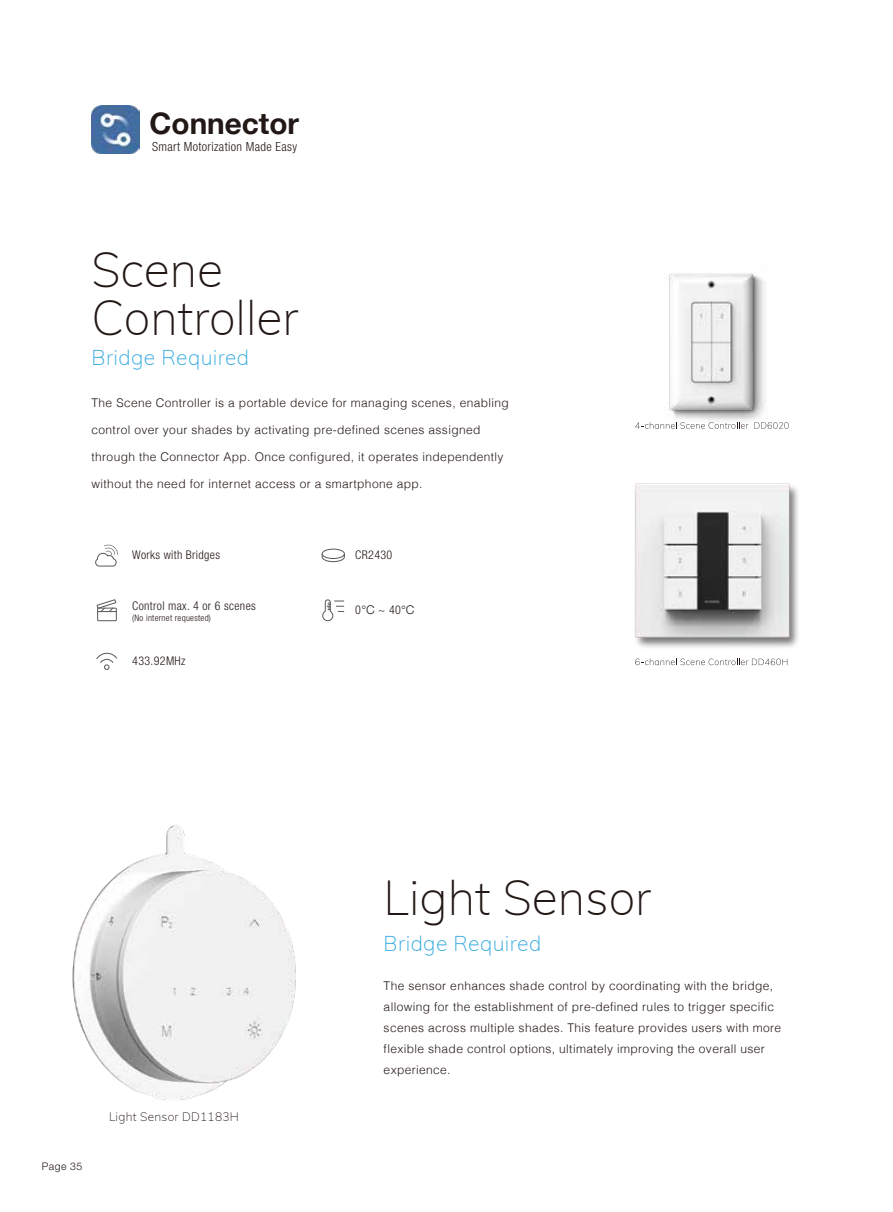
<style>
.page{position:relative;width:893px;height:1212px;background:#fff}
.page>*{position:absolute;margin:0;border:0;box-sizing:border-box;transform-origin:0 0}
.t1{font:200 48px/48.6px "Muli";color:#221815}
.t2{font:700 29.7px "Helvetica Neue";color:#221815}
.t3{font:200 21px "Muli";letter-spacing:.02em;color:#2ea7e0}
.t4{font:300 condensed 12.6px "Helvetica Neue LT Pro";letter-spacing:.03em;color:#221815}
.t5{font:300 12px/21px "Helvetica";letter-spacing:.03em;color:#221815}
.t6{font:300 condensed 12px "Helvetica Neue LT Pro";letter-spacing:.03em;color:#221815}
.t7{font:200 12px "Muli";letter-spacing:.02em;color:#221815}
.t8{font:300 10.5px "Helvetica Neue LT Pro";letter-spacing:.04em;color:#221815}
.t9{font:300 condensed 9px "Helvetica Neue LT Pro";letter-spacing:.03em;color:#221815}
.s1{font-family:"Helvetica Neue";font-stretch:normal}
</style>
<div class="page">
<svg style="left:95px;top:545px;width:23px;height:22px"></svg>
<svg style="left:96px;top:653px;width:21px;height:17px"></svg>
<div style="left:97px;top:608px;width:20px;height:13px;border:1px solid #595757"></div>
<svg style="left:96px;top:599px;width:20px;height:13px"></svg>
<img style="left:72px;top:825px;width:224px;height:275px">
<div style="left:322px;top:549px;width:23px;height:10px;border:1px solid #595757;border-radius:50%"></div>
<svg style="left:322px;top:554px;width:23px;height:8px"></svg>
<svg style="left:322px;top:599px;width:22px;height:23px"></svg>
<img style="left:92px;top:106px;width:48px;height:48px">
<svg style="left:635px;top:422px;width:12px;height:7px"></svg>
<svg style="left:779px;top:422px;width:10px;height:7px"></svg>
<img style="left:647px;top:273px;width:131px;height:156px">
<img style="left:635px;top:483px;width:163px;height:183px">
<h2 class="t2" style="left:150px;top:100px;width:151px">Connector</h2>
<p class="t4" style="left:152px;top:139px;width:147px">Smart Motorization Made Easy</p>
<h1 class="t1" style="left:92px;top:243px;width:209px">Scene<br>Controller</h1>
<h3 class="t3" style="left:92px;top:343px;width:159px">Bridge Required</h3>
<p class="t5" style="left:92px;top:391px;width:419px">The Scene Controller is a portable device for managing scenes, enabling</p>
<p class="t5" style="left:92px;top:418px;width:390px">control over your shades by activating pre-defined scenes assigned</p>
<p class="t5" style="left:92px;top:445px;width:413px">through the Connector App. Once configured, it operates independently</p>
<p class="t5" style="left:92px;top:472px;width:332px">without the need for internet access or a smartphone app.</p>
<p class="t6" style="left:132px;top:548px;width:89px">Works with Bridges</p>
<p class="t6" style="left:132px;top:599px;width:125px">Control max. 4 or 6 scenes</p>
<p class="t9" style="left:132px;top:613px;width:80px">(No internet requested)</p>
<p class="t6" style="left:132px;top:654px;width:55px">433.92MHz</p>
<p class="t6" style="left:355px;top:548px;width:39px">CR2430</p>
<p class="t6" style="left:355px;top:602px;width:61px">0<span class="s1">℃</span> ~ 40<span class="s1">℃</span></p>
<p class="t8" style="left:42px;top:1160px;width:42px">Page 35</p>
<p class="t7" style="left:109px;top:1107px;width:131px">Light Sensor DD1183H</p>
<h1 class="t1" style="left:384px;top:871px;width:269px">Light Sensor</h1>
<h3 class="t3" style="left:384px;top:928px;width:159px">Bridge Required</h3>
<p class="t5" style="left:384px;top:974px;width:399px">The sensor enhances shade control by coordinating with the bridge, allowing for the establishment of pre-defined rules to trigger specific scenes across multiple shades. This feature provides users with more flexible shade control options, ultimately improving the overall user experience.</p>
</div>
